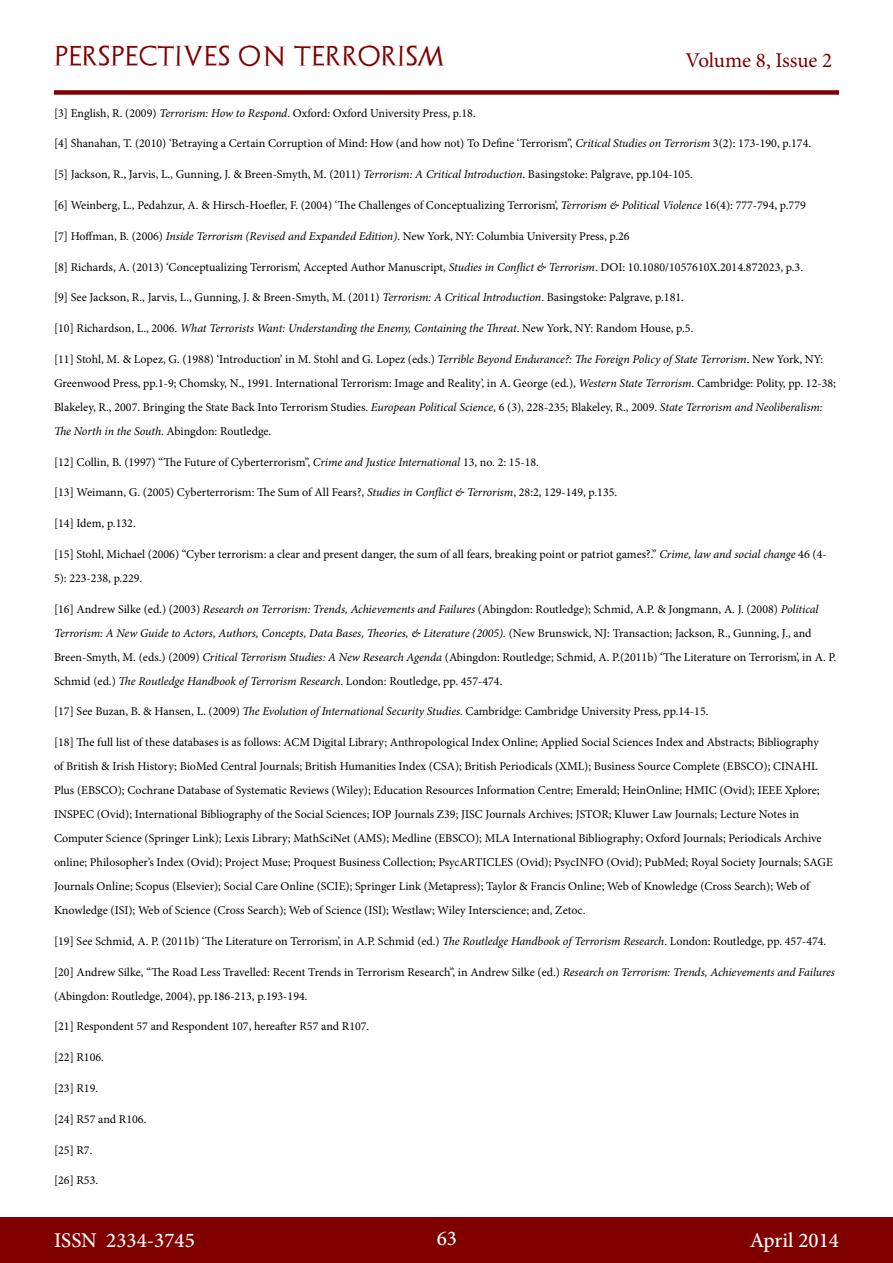
<style>
.page{position:relative;width:893px;height:1263px;background:#fff}
.page>*{position:absolute;margin:0;border:0;box-sizing:border-box;transform-origin:0 0}
.t1{font:500 21px "Minion Pro";color:#fff}
.t2{font:21px "Archeologicaps";letter-spacing:.045em;color:#800000}
.t3{font:21px "Minion Pro";letter-spacing:-.005em;color:#800000}
.t4{font:12px/24px "Minion Pro";color:#000}
.t5{font:italic 12px "Minion Pro";letter-spacing:-.01em;color:#000}
.s1{font-style:italic}
.s2{font-style:normal}
</style>
<div class="page">
<div style="left:0;top:1217px;width:893px;height:46px;background:#800000"></div>
<div style="left:54px;top:90px;width:785px;height:5px;background:#800000"></div>
<h1 class="t2" style="left:54px;top:43px;width:392px">PERSPECTIVES ON TERRORISM</h1>
<h1 class="t3" style="left:686px;top:46px;width:148px">Volume 8, Issue 2</h1>
<p class="t4" style="left:54px;top:101px;width:423px">[3] English, R. (2009) <span class="s1">Terrorism: How to Respond</span>. Oxford: Oxford University Press, p.18.</p>
<p class="t4" style="left:54px;top:132px;width:759px">[4] Shanahan, T. (2010) ‘Betraying a Certain Corruption of Mind: How (and how not) To Define ‘Terrorism’’, <span class="s1">Critical Studies on Terrorism</span> 3(2): 173-190, p.174.</p>
<p class="t4" style="left:54px;top:162px;width:640px">[5] Jackson, R., Jarvis, L., Gunning, J. &amp; Breen-Smyth, M. (2011) <span class="s1">Terrorism: A Critical Introduction</span>. Basingstoke: Palgrave, pp.104-105.</p>
<p class="t4" style="left:54px;top:193px;width:753px">[6] Weinberg, L., Pedahzur, A. &amp; Hirsch-Hoefler, F. (2004) ‘The Challenges of Conceptualizing Terrorism’, <span class="s1">Terrorism &amp; Political Violence</span> 16(4): 777-794, p.779</p>
<p class="t4" style="left:54px;top:224px;width:577px">[7] Hoffman, B. (2006) <span class="s1">Inside Terrorism (Revised and Expanded Edition)</span>. New York, NY: Columbia University Press, p.26</p>
<p class="t4" style="left:54px;top:255px;width:751px">[8] Richards, A. (2013) ‘Conceptualizing Terrorism’, Accepted Author Manuscript, <span class="s1">Studies in Conflict &amp; Terrorism</span>. DOI: 10.1080/1057610X.2014.872023, p.3.</p>
<p class="t4" style="left:54px;top:285px;width:631px">[9] See Jackson, R., Jarvis, L., Gunning, J. &amp; Breen-Smyth, M. (2011) <span class="s1">Terrorism: A Critical Introduction</span>. Basingstoke: Palgrave, p.181.</p>
<p class="t5" style="left:54px;top:320px;width:641px"><span class="s2">[10] Richardson, L., 2006.</span> What Terrorists Want: Understanding the Enemy, Containing the Threat<span class="s2">. New York, NY: Random House, p.5.</span></p>
<p class="t4" style="left:54px;top:347px;width:783px">[11] Stohl, M. &amp; Lopez, G. (1988) ‘Introduction’ in M. Stohl and G. Lopez (eds.) <span class="s1">Terrible Beyond Endurance?: The Foreign Policy of State Terrorism</span>. New York, NY:<br>Greenwood Press, pp.1-9; Chomsky, N., 1991. International Terrorism: Image and Reality’, in A. George (ed.), <span class="s1">Western State Terrorism</span>. Cambridge: Polity, pp. 12-38; Blakeley, R., 2007. Bringing the State Back Into Terrorism Studies. <span class="s1">European Political Science</span>, 6 (3), 228-235; Blakeley, R., 2009. <span class="s1">State Terrorism and Neoliberalism:<br>The North in the South</span>. Abingdon: Routledge.</p>
<p class="t4" style="left:54px;top:450px;width:486px">[12] Collin, B. (1997) “The Future of Cyberterrorism”, <span class="s1">Crime and Justice International</span> 13, no. 2: 15-18.</p>
<p class="t4" style="left:54px;top:481px;width:565px">[13] Weimann, G. (2005) Cyberterrorism: The Sum of All Fears?, <span class="s1">Studies in Conflict &amp; Terrorism</span>, 28:2, 129-149, p.135.</p>
<p class="t4" style="left:54px;top:511px;width:83px">[14] Idem, p.132.</p>
<p class="t4" style="left:54px;top:542px;width:774px">[15] Stohl, Michael (2006) “Cyber terrorism: a clear and present danger, the sum of all fears, breaking point or patriot games?.” <span class="s1">Crime, law and social change</span> 46 (4-<br>5): 223-238, p.229.</p>
<p class="t4" style="left:54px;top:597px;width:784px">[16] Andrew Silke (ed.) (2003) <span class="s1">Research on Terrorism: Trends, Achievements and Failures</span> (Abingdon: Routledge); Schmid, A.P. &amp; Jongmann, A. J. (2008) <span class="s1">Political Terrorism: A New Guide to Actors, Authors, Concepts, Data Bases, Theories, &amp; Literature (2005).</span> (New Brunswick, NJ: Transaction; Jackson, R., Gunning, J., and Breen-Smyth, M. (eds.) (2009) <span class="s1">Critical Terrorism Studies: A New Research Agenda</span> (Abingdon: Routledge; Schmid, A. P.(2011b) ‘The Literature on Terrorism’, in A. P.<br>Schmid (ed.) <span class="s1">The Routledge Handbook of Terrorism Research</span>. London: Routledge, pp. 457-474.</p>
<p class="t4" style="left:54px;top:700px;width:656px">[17] See Buzan, B. &amp; Hansen, L. (2009) <span class="s1">The Evolution of International Security Studies</span>. Cambridge: Cambridge University Press, pp.14-15.</p>
<p class="t4" style="left:54px;top:730px;width:780px">[18] The full list of these databases is as follows: ACM Digital Library; Anthropological Index Online; Applied Social Sciences Index and Abstracts; Bibliography<br>of British &amp; Irish History; BioMed Central Journals; British Humanities Index (CSA); British Periodicals (XML); Business Source Complete (EBSCO); CINAHL Plus (EBSCO); Cochrane Database of Systematic Reviews (Wiley); Education Resources Information Centre; Emerald; HeinOnline; HMIC (Ovid); IEEE Xplore; INSPEC (Ovid); International Bibliography of the Social Sciences; IOP Journals Z39; JISC Journals Archives; JSTOR; Kluwer Law Journals; Lecture Notes in Computer Science (Springer Link); Lexis Library; MathSciNet (AMS); Medline (EBSCO); MLA International Bibliography; Oxford Journals; Periodicals Archive online; Philosopher’s Index (Ovid); Project Muse; Proquest Business Collection; PsycARTICLES (Ovid); PsycINFO (Ovid); PubMed; Royal Society Journals; SAGE Journals Online; Scopus (Elsevier); Social Care Online (SCIE); Springer Link (Metapress); Taylor &amp; Francis Online; Web of Knowledge (Cross Search); Web of Knowledge (ISI); Web of Science (Cross Search); Web of Science (ISI); Westlaw; Wiley Interscience; and, Zetoc.</p>
<p class="t4" style="left:54px;top:929px;width:774px">[19] See Schmid, A. P. (2011b) ‘The Literature on Terrorism’, in A.P. Schmid (ed.) <span class="s1">The Routledge Handbook of Terrorism Research</span>. London: Routledge, pp. 457-474.</p>
<p class="t4" style="left:54px;top:960px;width:782px">[20] Andrew Silke, “The Road Less Travelled: Recent Trends in Terrorism Research”, in Andrew Silke (ed.) <span class="s1">Research on Terrorism: Trends, Achievements and Failures </span>(Abingdon: Routledge, 2004), pp.186-213, p.193-194.</p>
<p class="t4" style="left:54px;top:1015px;width:317px">[21] Respondent 57 and Respondent 107, hereafter R57 and R107.</p>
<p class="t4" style="left:54px;top:1045px;width:51px">[22] R106.</p>
<p class="t4" style="left:54px;top:1076px;width:46px">[23] R19.</p>
<p class="t4" style="left:54px;top:1107px;width:94px">[24] R57 and R106.</p>
<p class="t4" style="left:54px;top:1138px;width:40px">[25] R7.</p>
<p class="t4" style="left:54px;top:1168px;width:46px">[26] R53.</p>
<h1 class="t1" style="left:54px;top:1226px;width:142px">ISSN 2334-3745</h1>
<h1 class="t1" style="left:437px;top:1224px;width:22px">63</h1>
<h1 class="t1" style="left:750px;top:1226px;width:91px">April 2014</h1>
</div>
